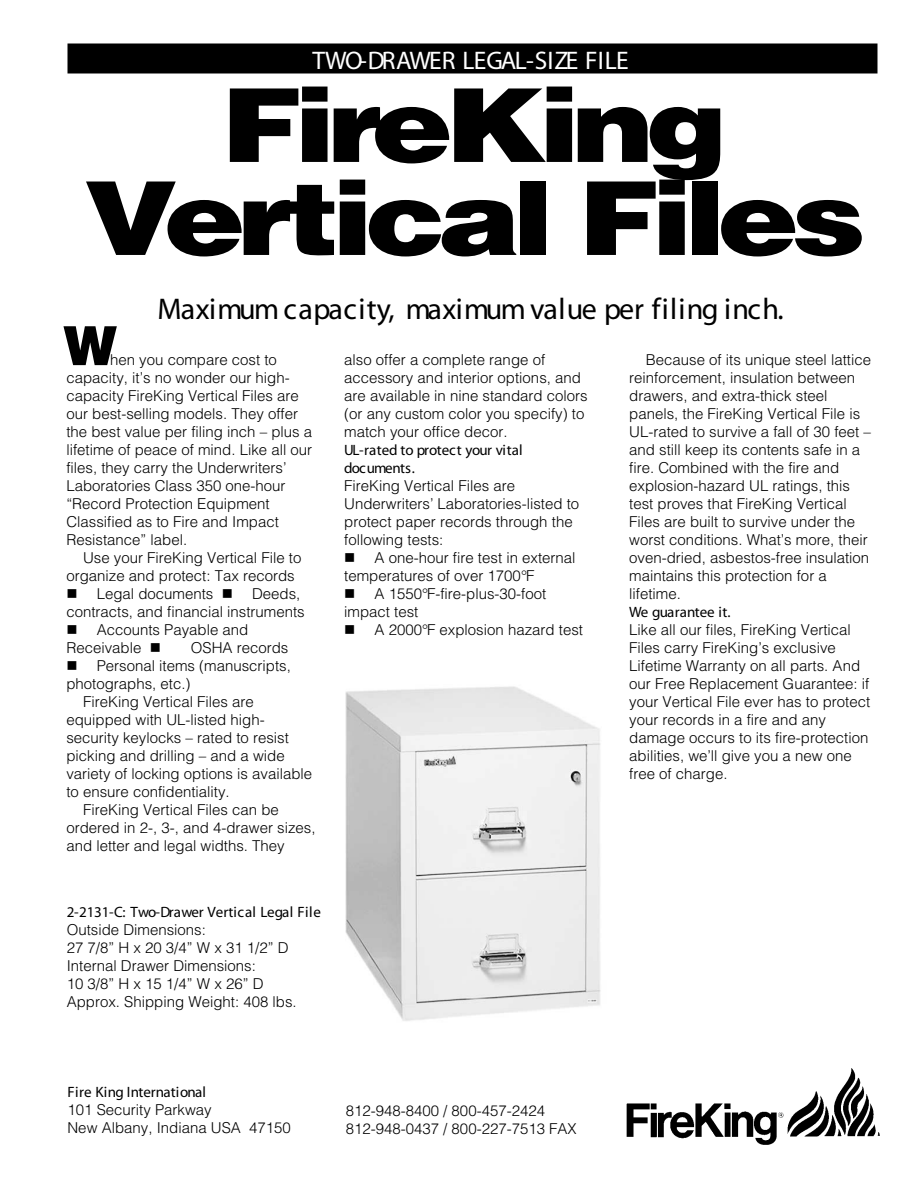
<style>
.page{position:relative;width:918px;height:1188px;background:#fff}
.page>*{position:absolute;margin:0;border:0;box-sizing:border-box;transform-origin:0 0}
.t1{font:900 102px/93px "Helvetica";letter-spacing:-.065em;color:#000;text-align:center;scale:1.2 1}
.t2{font:900 54px "Helvetica";color:#000}
.t3{font:30px "Myriad";letter-spacing:.02em;color:#000}
.t4{font:25.5px "Myriad";letter-spacing:-.03em;color:#fff}
.t5{font:300 15px/18px "Helvetica";color:#000}
.t6{font:15px/18px "Myriad";color:#000}
</style>
<div class="page">
<div style="left:68px;top:44px;width:810px;height:30px;background:#000"></div>
<img style="left:626px;top:1068px;width:254px;height:77px">
<img style="left:345px;top:686px;width:256px;height:335px">
<h3 class="t4" style="left:312px;top:47px;width:318px">TWO-DRAWER LEGAL-SIZE FILE</h3>
<h1 class="t1" style="left:83px;top:76px;width:654px">FireKing<br>Vertical Files</h1>
<h3 class="t3" style="left:158px;top:294px;width:628px">Maximumcapacity, maximumvalue per filing inch.</h3>
<h2 class="t2" style="left:63px;top:310px;width:55px">W</h2>
<p class="t5" style="left:629px;top:350px;width:243px;text-indent:17px">Because of its unique steel lattice reinforcement, insulation between drawers, and extra-thick steel panels, the FireKing Vertical File is UL-rated to survive a fall of 30 feet – and still keep its contents safe in a fire. Combined with the fire and explosion-hazard UL ratings, this test proves that FireKing Vertical Files are built to survive under the worst conditions. What’s more, their oven-dried, asbestos-free insulation maintains this protection for a lifetime.</p>
<p class="t6" style="left:629px;top:603px;width:103px">We guarantee it.</p>
<p class="t5" style="left:629px;top:620px;width:242px">Like all our files, FireKing Vertical<br>Files carry FireKing’s exclusive<br>Lifetime Warranty on all parts. And our Free Replacement Guarantee: if your Vertical File ever has to protect your records in a fire and any damage occurs to its fire-protection abilities, we’ll give you a new one free of charge.</p>
<p class="t5" style="left:344px;top:350px;width:245px">also offer a complete range of accessory and interior options, and are available in nine standard colors (or any custom color you specify) to match your office decor.</p>
<p class="t6" style="left:344px;top:441px;width:180px">UL-rated to protect your vital documents.</p>
<p class="t5" style="left:344px;top:476px;width:237px">FireKing Vertical Files are<br>Underwriters’ Laboratories-listed to protect paper records through the following tests:</p>
<p class="t5" style="left:344px;top:548px;width:233px">■ A one-hour fire test in external temperatures of over 1700°F</p>
<p class="t5" style="left:344px;top:584px;width:204px">■ A 1550°F-fire-plus-30-foot impact test</p>
<p class="t5" style="left:344px;top:620px;width:240px">■ A 2000°F explosion hazard test</p>
<p class="t5" style="left:66px;top:350px;width:247px;text-indent:44px">hen you compare cost to capacity, it’s no wonder our high&shy;capacity FireKing Vertical Files are our best-selling models. They offer the best value per filing inch – plus a lifetime of peace of mind. Like all our files, they carry the Underwriters’<br>Laboratories Class 350 one-hour “Record Protection Equipment<br>Classified as to Fire and Impact<br>Resistance” label.</p>
<p class="t5" style="left:66px;top:548px;width:237px;text-indent:17px">Use your FireKing Vertical File to organize and protect: Tax records</p>
<p class="t5" style="left:66px;top:584px;width:168px">■ Legal documents ■</p>
<p class="t5" style="left:66px;top:584px;width:240px;text-align:right">Deeds,<br>contracts, and financial instruments</p>
<p class="t5" style="left:66px;top:620px;width:184px">■ Accounts Payable and<br>Receivable ■</p>
<p class="t5" style="left:191px;top:638px;width:99px">OSHA records</p>
<p class="t5" style="left:66px;top:656px;width:226px">■ Personal items (manuscripts,</p>
<p class="t5" style="left:66px;top:674px;width:126px">photographs, etc.)</p>
<p class="t5" style="left:83px;top:692px;width:172px">FireKing Vertical Files are</p>
<p class="t5" style="left:66px;top:710px;width:200px">equipped with UL-listed high-</p>
<p class="t5" style="left:66px;top:728px;width:224px">security keylocks – rated to resist</p>
<p class="t5" style="left:66px;top:746px;width:220px">picking and drilling – and a wide</p>
<p class="t5" style="left:66px;top:764px;width:247px">variety of locking options is available</p>
<p class="t5" style="left:66px;top:782px;width:165px">to ensure confidentiality.</p>
<p class="t5" style="left:83px;top:800px;width:197px">FireKing Vertical Files can be</p>
<p class="t5" style="left:66px;top:818px;width:251px">ordered in 2-, 3-, and 4-drawer sizes,</p>
<p class="t5" style="left:66px;top:836px;width:220px">and letter and legal widths. They</p>
<p class="t6" style="left:67px;top:904px;width:256px">2-2131-C: Two-Drawer Vertical Legal File</p>
<p class="t5" style="left:67px;top:920px;width:232px">Outside Dimensions:<br>27 7/8” H x 20 3/4” W x 31 1/2” D<br>Internal Drawer Dimensions:<br>10 3/8” H x 15 1/4” W x 26” D<br>Approx. Shipping Weight: 408 lbs.</p>
<p class="t6" style="left:68px;top:1084px;width:140px">Fire King International</p>
<p class="t5" style="left:68px;top:1100px;width:225px">101 Security Parkway<br>New Albany, Indiana USA 47150</p>
<p class="t5" style="left:346px;top:1101px;width:232px">812-948-8400 / 800-457-2424<br>812-948-0437 / 800-227-7513 FAX</p>
</div>
